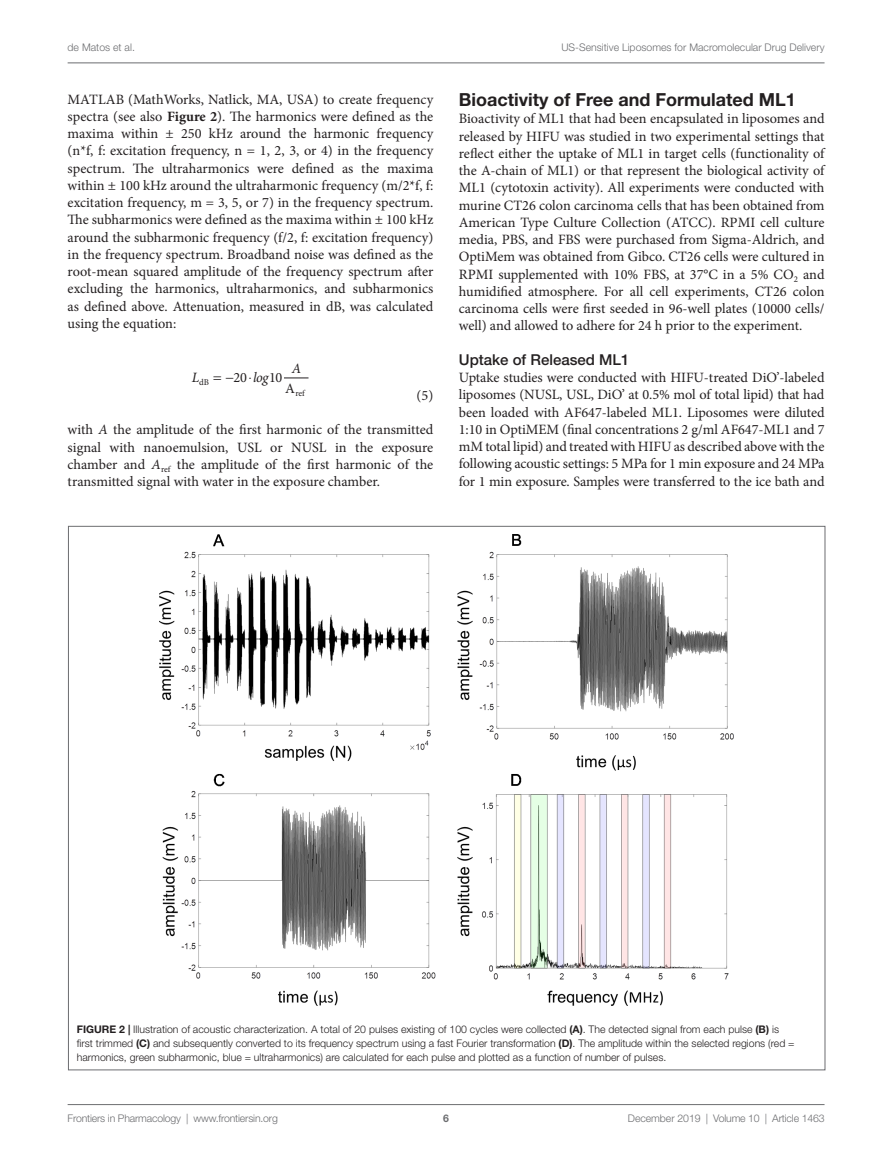
<style>
.page{position:relative;width:893px;height:1170px;background:#fff}
.page>*{position:absolute;margin:0;border:0;box-sizing:border-box;transform-origin:0 0}
._2{font:700 18px "Helvetica Neue LT Std";color:#231f20}
._3{font:500 15px "Helvetica Neue LT Std";color:#231f20}
.T1{font:14.25px/17.2px "Minion Pro MTC";letter-spacing:-.005em;color:#231f20;text-align:justify}
.t1{font:14.25px "Minion Pro";color:#231f20}
.M{font:14.25px "Minion Pro MTC";color:#231f20}
.t2{font:italic 14.25px "Minion Pro";color:#231f20}
.FC{font:300 10.5px/14.2px "Helvetica Neue LT Std";color:#231f20}
.t3{font:300 10.5px "Helvetica Neue LT Std";letter-spacing:-.005em;color:#6c6d70}
.t4{font:700 10.5px "Helvetica Neue LT Std";color:#6c6d70}
.t5{font:8.85px "Minion Pro";color:#231f20}
.s1{font-family:"Minion Pro";font-weight:700}
.s2{font-style:italic}
.s3{font-weight:700}
</style>
<div class="page">
<hr style="left:68px;top:63px;width:756px;height:1px;background:#6c6d70">
<hr style="left:68px;top:1104px;width:756px;height:1px;background:#6c6d70">
<svg style="left:284px;top:377px;width:24px;height:1px"></svg>
<img style="left:160px;top:534px;width:574px;height:471px">
<p class="t3" style="left:68px;top:41px;width:69px">de Matos et al.</p>
<p class="t3" style="left:561px;top:41px;width:265px">US-Sensitive Liposomes for Macromolecular Drug Delivery</p>
<p class="T1" style="left:68px;top:90px;width:367px">MATLAB (MathWorks, Natlick, MA, USA) to create frequency spectra (see also <span class="s1">Figure 2</span>). The harmonics were defined as the maxima within ± 250 kHz around the harmonic frequency (n*f, f: excitation frequency, n = 1, 2, 3, or 4) in the frequency spectrum. The ultraharmonics were defined as the maxima within ± 100 kHz around the ultraharmonic frequency (m/2*f, f: excitation frequency, m = 3, 5, or 7) in the frequency spectrum.<br>The subharmonics were defined as the maxima within ± 100 kHz around the subharmonic frequency (f/2, f: excitation frequency) in the frequency spectrum. Broadband noise was defined as the root-mean squared amplitude of the frequency spectrum after excluding the harmonics, ultraharmonics, and subharmonics as defined above. Attenuation, measured in dB, was calculated using the equation:</p>
<p class="t2" style="left:292px;top:358px;width:11px">A</p>
<p class="t2" style="left:192px;top:367px;width:9px">L</p>
<p class="t1" style="left:226px;top:367px;width:58px">−20 <span class="s2">log</span>10</p>
<p class="t5" style="left:199px;top:376px;width:11px">dB</p>
<p class="t5" style="left:285px;top:387px;width:21px"><sup>A</sup>ref</p>
<p class="M" style="left:417px;top:385px;width:18px">(5)</p>
<p class="T1" style="left:68px;top:421px;width:367px">with <span class="s2">A</span> the amplitude of the first harmonic of the transmitted signal with nanoemulsion, USL or NUSL in the exposure chamber and <span class="s2">A</span><sub>ref</sub> the amplitude of the first harmonic of the transmitted signal with water in the exposure chamber.</p>
<p class="_2" style="left:459px;top:88px;width:338px">Bioactivity of Free and Formulated ML1</p>
<p class="T1" style="left:459px;top:110px;width:367px">Bioactivity of ML1 that had been encapsulated in liposomes and released by HIFU was studied in two experimental settings that reflect either the uptake of ML1 in target cells (functionality of the A-chain of ML1) or that represent the biological activity of ML1 (cytotoxin activity). All experiments were conducted with murine CT26 colon carcinoma cells that has been obtained from American Type Culture Collection (ATCC). RPMI cell culture media, PBS, and FBS were purchased from Sigma-Aldrich, and OptiMem was obtained from Gibco. CT26 cells were cultured in RPMI supplemented with 10% FBS, at 37°C in a 5% CO<sub>2</sub> and humidified atmosphere. For all cell experiments, CT26 colon carcinoma cells were first seeded in 96-well plates (10000 cells/ well) and allowed to adhere for 24 h prior to the experiment.</p>
<p class="_3" style="left:459px;top:350px;width:172px">Uptake of Released ML1</p>
<p class="T1" style="left:459px;top:369px;width:367px">Uptake studies were conducted with HIFU-treated DiO’-labeled liposomes (NUSL, USL, DiO’ at 0.5% mol of total lipid) that had been loaded with AF647-labeled ML1. Liposomes were diluted 1:10 in OptiMEM (final concentrations 2 g/ml AF647-ML1 and 7 mM total lipid) and treated with HIFU as described above with the following acoustic settings: 5 MPa for 1 min exposure and 24 MPa for 1 min exposure. Samples were transferred to the ice bath and</p>
<p class="FC" style="left:77px;top:1022px;width:719px"><span class="s3">FIG URE 2 |</span> Illustration of acoustic characterization. A total of 20 pulses existing of 100 cycles were collected <span class="s3">(A)</span>. The detected signal from each pulse <span class="s3">(B)</span> is first trimmed <span class="s3">(C)</span> and subsequently converted to its frequency spectrum using a fast Fourier transformation <span class="s3">(D)</span>. The amplitude within the selected regions (red = harmonics, green subharmonic, blue = ultraharmonics) are calculated for each pulse and plotted as a function of number of pulses.</p>
<p class="t3" style="left:68px;top:1111px;width:212px">Frontiers in Pharmacology | www.frontiersin.org</p>
<p class="t3" style="left:628px;top:1111px;width:198px">December 2019 | Volume 10 | Article 1463</p>
<p class="t4" style="left:443px;top:1111px;width:7px">6</p>
</div>
